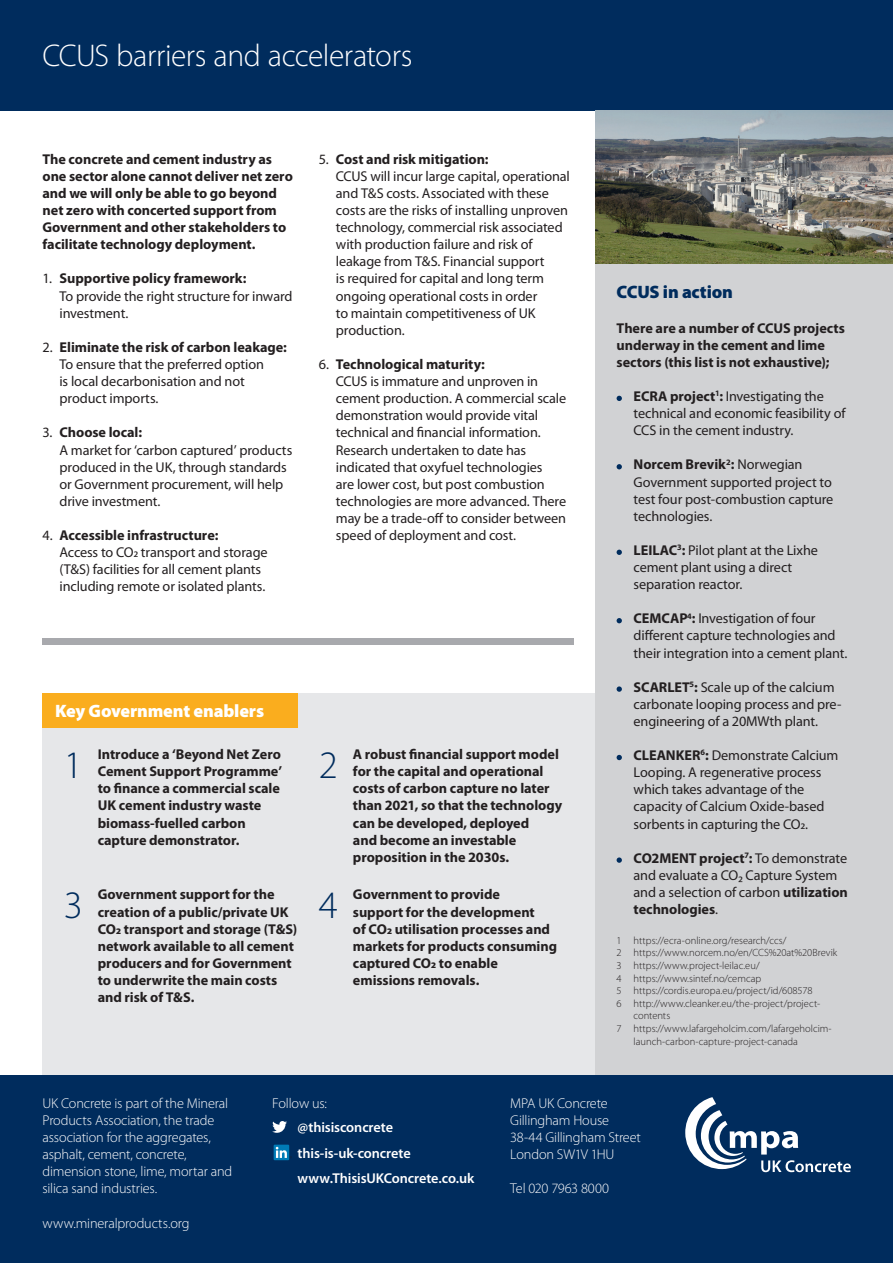
<style>
.page{position:relative;width:893px;height:1263px;background:#fff}
.page>*{position:absolute;margin:0;border:0;box-sizing:border-box;transform-origin:0 0}
.t1{font:300 39px "Myriad Pro";color:#002c5d}
.t2{font:300 31.5px "Myriad Pro";letter-spacing:-.015em;color:#fff}
.t3{font:900 18px "Myriad Pro";letter-spacing:-.01em;color:#fff}
.t4{font:900 18px "Myriad Pro";letter-spacing:-.01em;color:#002c5d}
.t5{font:14.25px/17.1px "Myriad Pro";letter-spacing:-.01em;color:#231f20}
.t6{font:700 14.25px/17.1px "Myriad Pro";letter-spacing:-.005em;color:#231f20}
.t7{font:300 14.25px/17.1px "Myriad Pro";letter-spacing:-.01em;color:#fff}
.t8{font:600 14.25px/25.5px "Myriad Pro";letter-spacing:-.01em;color:#fff}
.t9{font:300 10.5px "Myriad Pro";color:#231f20}
.s1{font-weight:700}
</style>
<div class="page">
<div style="left:0;top:0;width:893px;height:111px;background:#002c5d"></div>
<div style="left:43px;top:693px;width:552px;height:383px;background:#e6e7e9"></div>
<div style="left:43px;top:693px;width:255px;height:34px;background:#faad1e"></div>
<div style="left:595px;top:111px;width:298px;height:1109px;background:#d1d2d4"></div>
<img style="left:595px;top:111px;width:298px;height:153px">
<svg style="left:617px;top:396px;width:5px;height:5px"></svg>
<svg style="left:617px;top:464px;width:5px;height:5px"></svg>
<svg style="left:617px;top:550px;width:5px;height:5px"></svg>
<svg style="left:617px;top:618px;width:5px;height:5px"></svg>
<svg style="left:617px;top:686px;width:5px;height:6px"></svg>
<svg style="left:617px;top:755px;width:5px;height:5px"></svg>
<svg style="left:617px;top:857px;width:5px;height:6px"></svg>
<div style="left:0;top:1076px;width:893px;height:187px;background:#002c5d"></div>
<svg style="left:272px;top:1121px;width:15px;height:12px"></svg>
<svg style="left:274px;top:1145px;width:15px;height:15px"></svg>
<svg style="left:276px;top:1147px;width:16px;height:11px"></svg>
<div style="left:43px;top:638px;width:531px;height:6px;background:#a8a9ad"></div>
<svg style="left:685px;top:1097px;width:166px;height:75px"></svg>
<h2 class="t2" style="left:43px;top:37px;width:371px">CCUS barriers and accelerators</h2>
<p class="t6" style="left:43px;top:150px;width:252px">The concrete and cement industry as one sector alone cannot deliver net zero and we will only be able to go beyond net zero with concerted support from Government and other stakeholders to facilitate technology deployment.</p>
<p class="t5" style="left:60px;top:270px;width:235px;text-indent:-17px">1. <span class="s1">Supportive policy framework:<br></span>To provide the right structure for inward investment.</p>
<p class="t5" style="left:60px;top:338px;width:229px;text-indent:-17px">2. <span class="s1">Eliminate the risk of carbon leakage:<br></span>To ensure that the preferred option<br>is local decarbonisation and not product imports.</p>
<p class="t5" style="left:60px;top:424px;width:234px;text-indent:-17px">3. <span class="s1">Choose local:<br></span>A market for ‘carbon captured’ products produced in the UK, through standards or Government procurement, will help drive investment.</p>
<p class="t5" style="left:60px;top:526px;width:210px;text-indent:-17px">4. <span class="s1">Accessible infrastructure:<br></span>Access to CO2 transport and storage (T&amp;S) facilities for all cement plants including remote or isolated plants.</p>
<p class="t5" style="left:336px;top:150px;width:236px;text-indent:-17px">5. <span class="s1">Cost and risk mitigation:<br></span>CCUS will incur large capital, operational and T&amp;S costs. Associated with these costs are the risks of installing unproven technology, commercial risk associated with production failure and risk of leakage from T&amp;S. Financial support<br>is required for capital and long term ongoing operational costs in order<br>to maintain competitiveness of UK production.</p>
<p class="t5" style="left:336px;top:355px;width:232px;text-indent:-17px">6. <span class="s1">Technological maturity:<br></span>CCUS is immature and unproven in cement production. A commercial scale demonstration would provide vital technical and financial information.<br>Research undertaken to date has indicated that oxyfuel technologies<br>are lower cost, but post combustion technologies are more advanced. There may be a trade-off to consider between speed of deployment and cost.</p>
<p class="t3" style="left:55px;top:699px;width:210px">Key Government enablers</p>
<h1 class="t1" style="left:64px;top:741px;width:21px">1</h1>
<p class="t6" style="left:98px;top:745px;width:186px">Introduce a ‘Beyond Net Zero<br>Cement Support Programme’ to finance a commercial scale<br>UK cement industry waste biomass-fuelled carbon capture demonstrator.</p>
<h1 class="t1" style="left:319px;top:741px;width:21px">2</h1>
<p class="t6" style="left:353px;top:745px;width:211px">A robust financial support model for the capital and operational costs of carbon capture no later than 2021, so that the technology can be developed, deployed<br>and become an investable proposition in the 2030s.</p>
<h1 class="t1" style="left:64px;top:881px;width:21px">3</h1>
<p class="t6" style="left:98px;top:886px;width:201px">Government support for the creation of a public/private UK<br>CO2 transport and storage (T&amp;S) network available to all cement producers and for Government to underwrite the main costs and risk of T&amp;S.</p>
<h1 class="t1" style="left:319px;top:881px;width:21px">4</h1>
<p class="t6" style="left:353px;top:886px;width:206px">Government to provide<br>support for the development<br>of CO2 utilisation processes and markets for products consuming captured CO2 to enable emissions removals.</p>
<p class="t4" style="left:617px;top:280px;width:118px">CCUS in action</p>
<p class="t6" style="left:617px;top:319px;width:230px">There are a number of CCUS projects underway in the cement and lime sectors (this list is not exhaustive);</p>
<p class="t5" style="left:634px;top:387px;width:213px"><span class="s1">ECRA project</span><sup>1</sup><span class="s1">:</span> Investigating the technical and economic feasibility of<br>CCS in the cement industry.</p>
<p class="t5" style="left:634px;top:456px;width:201px"><span class="s1">Norcem Brevik</span><sup>2</sup><span class="s1">:</span> Norwegian<br>Government supported project to test four post-combustion capture technologies.</p>
<p class="t5" style="left:634px;top:541px;width:186px"><span class="s1">LEILAC</span><sup>3</sup><span class="s1">:</span> Pilot plant at the Lixhe cement plant using a direct separation reactor.</p>
<p class="t5" style="left:634px;top:610px;width:215px"><span class="s1">CEMCAP</span><sup>4</sup><span class="s1">:</span> Investigation of four different capture technologies and their integration into a cement plant.</p>
<p class="t5" style="left:634px;top:678px;width:209px"><span class="s1">SCARLET</span><sup>5</sup><span class="s1">:</span> Scale up of the calcium carbonate looping process and pre&shy;engineering of a 20MWth plant.</p>
<p class="t5" style="left:634px;top:747px;width:206px"><span class="s1">CLEANKER</span><sup>6</sup><span class="s1">:</span> Demonstrate Calcium<br>Looping. A regenerative process which takes advantage of the capacity of Calcium Oxide-based sorbents in capturing the CO2.</p>
<p class="t5" style="left:634px;top:849px;width:216px"><span class="s1">CO2MENT project</span><sup>7</sup><span class="s1">:</span> To demonstrate and evaluate a CO₂ Capture System and a selection of carbon <span class="s1">utilization technologies</span>.</p>
<p class="t9" style="left:617px;top:934px;width:171px">1 https://ecra-online.org/research/ccs/</p>
<p class="t9" style="left:617px;top:946px;width:222px">2 https://www.norcem.no/en/CCS%20at%20Brevik</p>
<p class="t9" style="left:617px;top:959px;width:145px">3 https://www.project-leilac.eu/</p>
<p class="t9" style="left:617px;top:972px;width:146px">4 https://www.sintef.no/cemcap</p>
<p class="t9" style="left:617px;top:984px;width:197px">5 https://cordis.europa.eu/project/id/608578</p>
<p class="t9" style="left:617px;top:997px;width:205px">6 http://www.cleanker.eu/the-project/project-</p>
<p class="t9" style="left:634px;top:1009px;width:38px">contents</p>
<p class="t9" style="left:617px;top:1022px;width:217px">7 https://www.lafargeholcim.com/lafargeholcim-</p>
<p class="t9" style="left:634px;top:1035px;width:166px">launch-carbon-capture-project-canada</p>
<p class="t7" style="left:43px;top:1094px;width:191px">UK Concrete is part of the Mineral<br>Products Association, the trade association for the aggregates, asphalt, cement, concrete, dimension stone, lime, mortar and silica sand industries.</p>
<p class="t7" style="left:43px;top:1214px;width:148px">www.mineralproducts.org</p>
<p class="t7" style="left:272px;top:1094px;width:56px">Follow us:</p>
<p class="t8" style="left:298px;top:1140px;width:178px">this-is-uk-concrete www.ThisisUKConcrete.co.uk</p>
<p class="t8" style="left:298px;top:1114px;width:97px">@thisisconcrete</p>
<p class="t7" style="left:510px;top:1094px;width:132px">MPA UK Concrete<br>Gillingham House<br>38-44 Gillingham Street<br>London SW1V 1HU</p>
<p class="t7" style="left:510px;top:1180px;width:100px">Tel 020 7963 8000</p>
</div>
